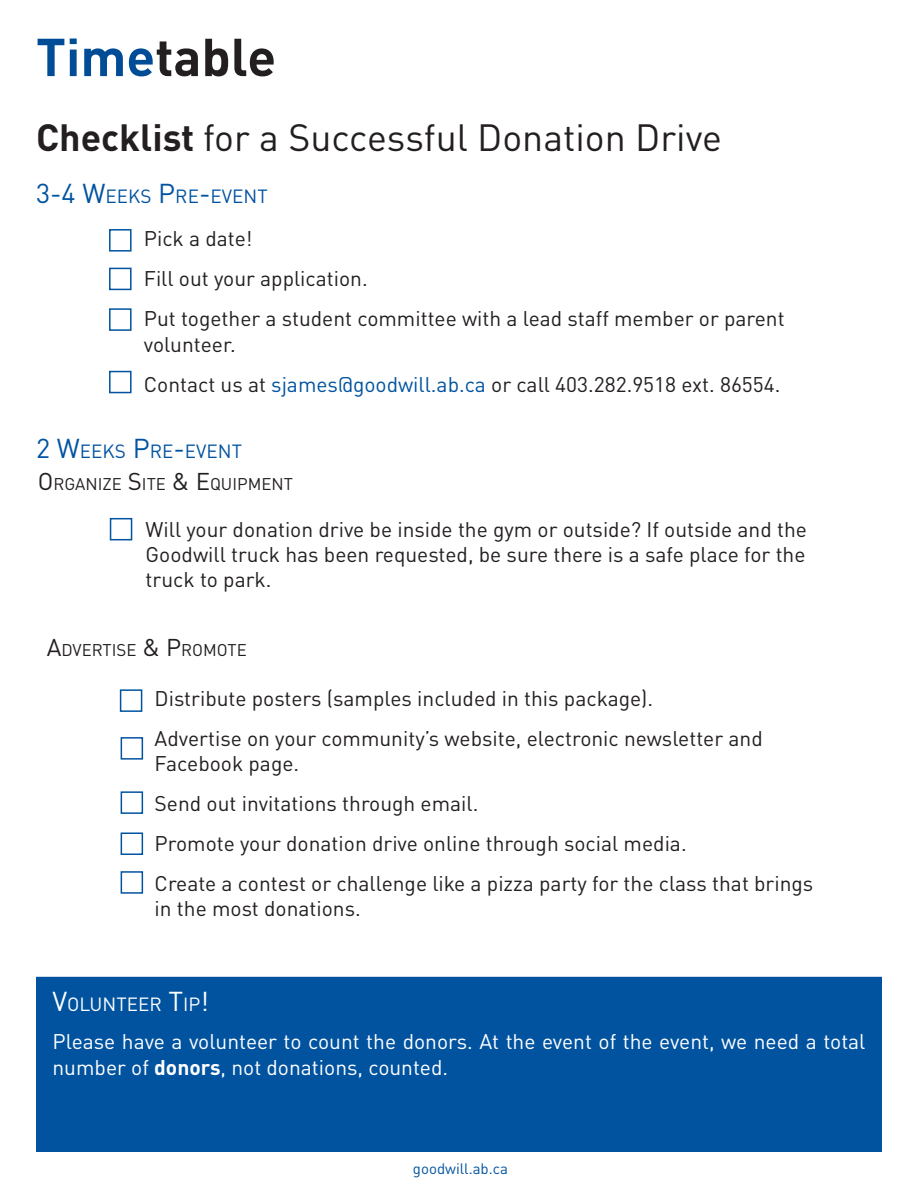
<style>
.page{position:relative;width:918px;height:1188px;background:#fff}
.page>*{position:absolute;margin:0;border:0;box-sizing:border-box;transform-origin:0 0}
.t1{font:700 52.5px "DINOT";color:#231f20}
.t2{font:37.5px "DINOT";color:#231f20}
.t3{font:21px/25.2px "DINOT";color:#231f20}
.t4{font:21px/25.2px "DINOT";color:#fff}
.t5{font:18.9px "DINOT";color:#0153a0}
.t6{font:18.9px "DINOT";color:#fff}
.t7{font:16.8px "DINOT";color:#231f20}
.t8{font:15px "DINOT";color:#0153a0}
.s1{color:#004c97}
.s2{font-weight:700}
.s3{font-size:27px}
.s4{color:#0153a0}
.s5{font-size:24px}
</style>
<div class="page">
<div style="left:109px;top:229px;width:23px;height:23px;border:2px solid #0153a0"></div>
<div style="left:109px;top:268px;width:23px;height:22px;border:2px solid #0153a0"></div>
<div style="left:109px;top:308px;width:23px;height:23px;border:2px solid #0153a0"></div>
<div style="left:110px;top:518px;width:22px;height:22px;border:2px solid #0153a0"></div>
<div style="left:37px;top:978px;width:844px;height:173px;background:#0153a0"></div>
<div style="left:36px;top:977px;width:846px;height:175px;border:2px solid #0153a0"></div>
<div style="left:109px;top:371px;width:23px;height:22px;border:2px solid #0153a0"></div>
<div style="left:120px;top:689px;width:22px;height:23px;border:2px solid #0153a0"></div>
<div style="left:121px;top:737px;width:22px;height:23px;border:2px solid #0153a0"></div>
<div style="left:121px;top:791px;width:22px;height:23px;border:2px solid #0153a0"></div>
<div style="left:121px;top:832px;width:22px;height:23px;border:2px solid #0153a0"></div>
<div style="left:121px;top:871px;width:22px;height:23px;border:2px solid #0153a0"></div>
<p class="t1" style="left:36px;top:23px;width:242px"><span class="s1">Time</span>table</p>
<p class="t2" style="left:36px;top:114px;width:688px"><span class="s2">Checklist</span> for a Successful Donation Drive</p>
<p class="t5" style="left:36px;top:184px;width:232px"><span class="s3">3-4 W</span>EEKS <span class="s3">P</span>RE<span class="s3">-</span>EVENT</p>
<p class="t3" style="left:144px;top:226px;width:110px">Pick a date!</p>
<p class="t3" style="left:144px;top:266px;width:225px">Fill out your application.</p>
<p class="t3" style="left:144px;top:306px;width:642px">Put together a student committee with a lead staff member or parent volunteer.</p>
<p class="t3" style="left:144px;top:371px;width:638px">Contact us at <span class="s4">sjames@goodwill.ab.ca</span> or call 403.282.9518 ext. 86554.</p>
<p class="t5" style="left:36px;top:439px;width:206px"><span class="s3">2 W</span>EEKS <span class="s3">P</span>RE<span class="s3">-</span>EVENT</p>
<p class="t7" style="left:38px;top:474px;width:256px"><span class="s5">O</span> RGANIZE <span class="s5">S</span>ITE <span class="s5">&amp; E</span>QUIPM ENT</p>
<p class="t3" style="left:146px;top:516px;width:663px;text-align:justify">Will your donation drive be inside the gym or outside? If outside and the Goodwill truck has been requested, be sure there is a safe place for the truck to park.</p>
<p class="t7" style="left:47px;top:640px;width:201px"><span class="s5">A</span>DVERTISE <span class="s5">&amp; P</span>ROM OTE</p>
<p class="t3" style="left:155px;top:685px;width:500px">Distribute posters (samples included in this package).</p>
<p class="t3" style="left:155px;top:725px;width:610px">Advertise on your community’s website, electronic newsletter and<br>Facebook page.</p>
<p class="t3" style="left:155px;top:790px;width:325px">Send out invitations through email.</p>
<p class="t3" style="left:155px;top:831px;width:534px">Promote your donation drive online through social media.</p>
<p class="t3" style="left:155px;top:871px;width:660px">Create a contest or challenge like a pizza party for the class that brings in the most donations.</p>
<p class="t6" style="left:52px;top:992px;width:158px"><span class="s3">V</span>OLUNTEER <span class="s3">T</span>IP<span class="s3">!</span></p>
<p class="t4" style="left:52px;top:1029px;width:814px">Please have a volunteer to count the donors. At the event of the event, we need a total number of <span class="s2">donors</span>, not donations, counted.</p>
<p class="t8" style="left:413px;top:1159px;width:97px">goodwill.ab.ca</p>
</div>
